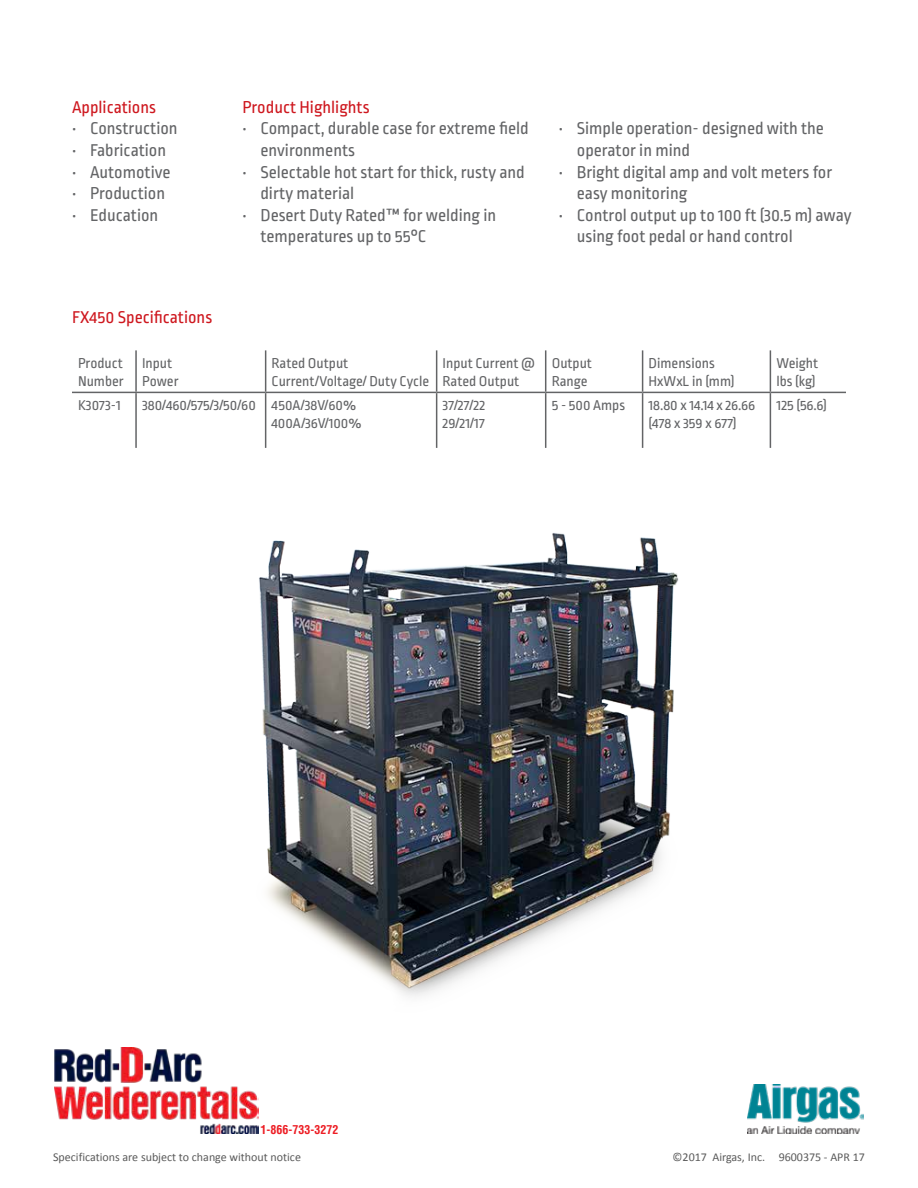
<style>
.page{position:relative;width:918px;height:1188px;background:#fff}
.page>*{position:absolute;margin:0;border:0;box-sizing:border-box;transform-origin:0 0}
.t1{font:18px/21.6px "Ropa Sans Pro";color:#636466}
.t2{font:18px "Ropa Sans Pro";color:#ce171e}
.t3{font:15px/18px "Ropa Sans Pro";color:#636466}
.t4{font:12px "Calibri";color:#5a5a5a}
.t5{font:700 condensed 12px "Helvetica";color:#ed1d24}
</style>
<div class="page">
<hr style="left:135px;top:350px;width:2px;height:42px;background:#636466">
<hr style="left:265px;top:350px;width:1px;height:42px;background:#636466">
<hr style="left:436px;top:350px;width:1px;height:42px;background:#636466">
<hr style="left:545px;top:350px;width:1px;height:42px;background:#636466">
<hr style="left:642px;top:350px;width:1px;height:42px;background:#636466">
<hr style="left:770px;top:350px;width:1px;height:42px;background:#636466">
<hr style="left:135px;top:393px;width:2px;height:55px;background:#636466">
<hr style="left:265px;top:393px;width:1px;height:55px;background:#636466">
<hr style="left:436px;top:393px;width:1px;height:55px;background:#636466">
<hr style="left:545px;top:393px;width:1px;height:55px;background:#636466">
<hr style="left:642px;top:393px;width:1px;height:55px;background:#636466">
<hr style="left:770px;top:393px;width:1px;height:55px;background:#636466">
<hr style="left:72px;top:392px;width:64px;height:1px;background:#636466">
<hr style="left:136px;top:392px;width:130px;height:1px;background:#636466">
<hr style="left:266px;top:392px;width:171px;height:1px;background:#636466">
<hr style="left:437px;top:392px;width:109px;height:1px;background:#636466">
<hr style="left:546px;top:392px;width:97px;height:1px;background:#636466">
<hr style="left:643px;top:392px;width:127px;height:1px;background:#636466">
<hr style="left:770px;top:392px;width:76px;height:1px;background:#636466">
<img style="left:259px;top:533px;width:420px;height:464px">
<img style="left:54px;top:1048px;width:204px;height:86px">
<img style="left:748px;top:1084px;width:116px;height:50px">
<p class="t2" style="left:72px;top:97px;width:86px">Applications</p>
<p class="t1" style="left:72px;top:119px;width:107px">• Construction</p>
<p class="t1" style="left:72px;top:140px;width:96px">• Fabrication</p>
<p class="t1" style="left:72px;top:162px;width:100px">• Automotive</p>
<p class="t1" style="left:72px;top:184px;width:95px">• Production</p>
<p class="t1" style="left:72px;top:205px;width:88px">• Education</p>
<p class="t2" style="left:242px;top:97px;width:129px">Product Highlights</p>
<p class="t1" style="left:260px;top:119px;width:270px;text-indent:-18px">• Compact, durable case for extreme field environments</p>
<p class="t1" style="left:260px;top:162px;width:266px;text-indent:-18px">• Selectable hot start for thick, rusty and dirty material</p>
<p class="t1" style="left:260px;top:205px;width:237px;text-indent:-18px">• Desert Duty Rated™ for welding in temperatures up to 55°C</p>
<p class="t1" style="left:577px;top:119px;width:249px;text-indent:-18px">• Simple operation- designed with the operator in mind</p>
<p class="t1" style="left:577px;top:162px;width:257px;text-indent:-18px">• Bright digital amp and volt meters for easy monitoring</p>
<p class="t1" style="left:577px;top:205px;width:276px;text-indent:-18px">• Control output up to 100 ft (30.5 m) away using foot pedal or hand control</p>
<p class="t2" style="left:72px;top:307px;width:142px">FX450 Specifications</p>
<p class="t3" style="left:78px;top:355px;width:47px">Product<br>Number</p>
<p class="t3" style="left:142px;top:355px;width:38px">Input<br>Power</p>
<p class="t3" style="left:272px;top:355px;width:159px">Rated Output<br>Current/Voltage/ Duty Cycle</p>
<p class="t3" style="left:443px;top:355px;width:94px">Input Current @<br>Rated Output</p>
<p class="t3" style="left:552px;top:355px;width:42px">Output<br>Range</p>
<p class="t3" style="left:649px;top:355px;width:88px">Dimensions<br>HxWxL in (mm)</p>
<p class="t3" style="left:776px;top:355px;width:43px">Weight lbs (kg)</p>
<p class="t3" style="left:78px;top:397px;width:44px">K3073-1</p>
<p class="t3" style="left:272px;top:397px;width:91px;text-indent:-130px">380/460/575/3/50/60 450A/38V/60%<br>400A/36V/100%</p>
<p class="t3" style="left:443px;top:397px;width:44px">37/27/22<br>29/21/17</p>
<p class="t3" style="left:552px;top:397px;width:75px">5 - 500 Amps</p>
<p class="t3" style="left:649px;top:397px;width:108px">18.80 x 14.14 x 26.66 (478 x 359 x 677)</p>
<p class="t3" style="left:776px;top:397px;width:52px">125 (56.6)</p>
<p class="t5" style="left:261px;top:1122px;width:79px">1-866-733-3272</p>
<p class="t4" style="left:53px;top:1149px;width:249px">Specifications are subject to change without notice</p>
<p class="t4" style="left:673px;top:1150px;width:194px">©2017 Airgas, Inc. 9600375 - APR 17</p>
</div>
